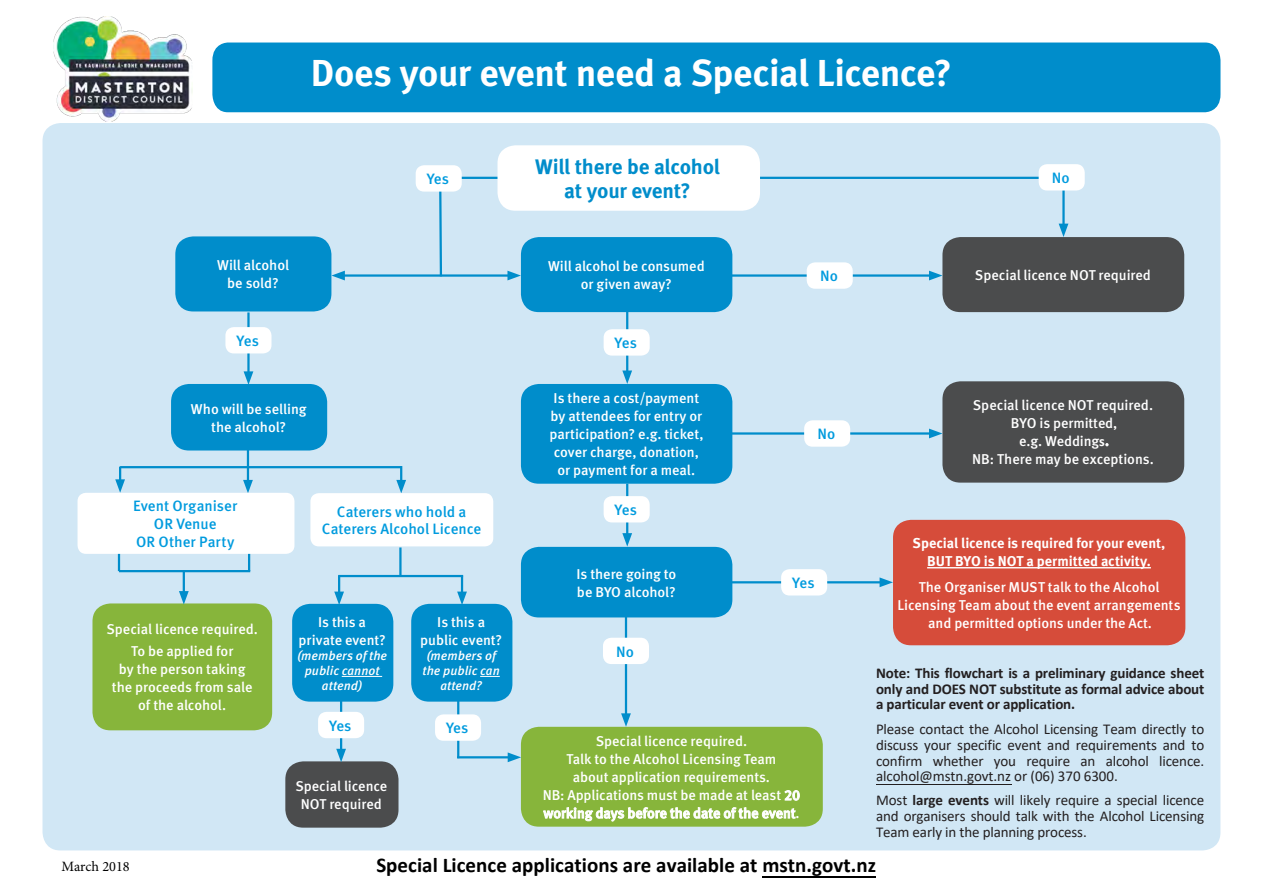
<style>
.page{position:relative;width:1263px;height:893px;background:#fff}
.page>*{position:absolute;margin:0;border:0;box-sizing:border-box;transform-origin:0 0}
.t1{font:700 37.5px "Meta Pro";letter-spacing:-.015em;color:#fff}
.t2{font:700 21px "Calibri";color:#000}
.t3{font:700 21px/24px "Meta Pro";letter-spacing:-.015em;color:#008dcb;text-align:center}
.t4{font:15px/15.8px "Calibri";letter-spacing:-.01em;color:#231f20;text-align:justify}
.t5{font:700 15px/15.8px "Calibri";letter-spacing:-.01em;color:#231f20;text-align:justify}
.t6{font:500 15px/18px "Meta Pro";color:#009bde;text-align:center}
.t7{font:500 14.25px/18px "Meta Pro";letter-spacing:-.005em;color:#fff;text-align:center}
.t8{font:700 14.25px/18px "Meta Pro";letter-spacing:-.005em;color:#fff;text-align:center}
.t9{font:14.25px "Minion Pro";color:#000}
.t10{font:italic 500 12.75px/15px "Meta Pro";color:#fff;text-align:center}
.s1{font-family:"Calibri";font-weight:700}
.s2{font-weight:700}
</style>
<div class="page">
<div style="left:43px;top:123px;width:1177px;height:727px;background:#d1e7f5;border-radius:18px"></div>
<div style="left:212px;top:43px;width:1008px;height:69px;background:#008dcb"></div>
<div style="left:942px;top:237px;width:242px;height:75px;background:#4b4c4d;border-radius:18px"></div>
<div style="left:942px;top:381px;width:242px;height:102px;background:#4b4c4d;border-radius:18px"></div>
<div style="left:893px;top:520px;width:292px;height:125px;background:#d64c3a;border-radius:18px"></div>
<div style="left:285px;top:761px;width:113px;height:67px;background:#4b4c4d;border-radius:18px"></div>
<div style="left:175px;top:236px;width:156px;height:75px;background:#008dcb;border-radius:18px"></div>
<div style="left:171px;top:384px;width:156px;height:66px;background:#008dcb;border-radius:18px"></div>
<div style="left:92px;top:603px;width:180px;height:127px;background:#87b53b;border-radius:18px"></div>
<div style="left:521px;top:727px;width:302px;height:100px;background:#87b53b;border-radius:18px"></div>
<div style="left:292px;top:604px;width:101px;height:98px;background:#008dcb;border-radius:18px"></div>
<hr style="left:342px;top:676px;width:40px;height:1px;background:#fff">
<div style="left:411px;top:604px;width:101px;height:98px;background:#008dcb;border-radius:18px"></div>
<svg style="left:480px;top:676px;width:20px;height:1px"></svg>
<div style="left:521px;top:384px;width:211px;height:100px;background:#008dcb;border-radius:18px"></div>
<div style="left:521px;top:547px;width:211px;height:70px;background:#008dcb;border-radius:18px"></div>
<svg style="left:755px;top:176px;width:313px;height:61px"></svg>
<div style="left:416px;top:165px;width:46px;height:27px;background:#fff;border-radius:9px"></div>
<div style="left:1039px;top:164px;width:46px;height:27px;background:#fff;border-radius:9px"></div>
<hr style="left:341px;top:274px;width:171px;height:3px;background:#008dcb">
<svg style="left:331px;top:271px;width:14px;height:9px"></svg>
<svg style="left:438px;top:176px;width:97px;height:104px"></svg>
<hr style="left:717px;top:274px;width:216px;height:3px;background:#008dcb">
<svg style="left:929px;top:271px;width:13px;height:9px"></svg>
<hr style="left:712px;top:432px;width:221px;height:3px;background:#008dcb">
<svg style="left:929px;top:429px;width:13px;height:9px"></svg>
<hr style="left:688px;top:581px;width:196px;height:2px;background:#008dcb">
<svg style="left:879px;top:577px;width:14px;height:10px"></svg>
<hr style="left:247px;top:312px;width:3px;height:64px;background:#008dcb">
<svg style="left:244px;top:371px;width:9px;height:13px"></svg>
<hr style="left:248px;top:550px;width:2px;height:21px;background:#008dcb">
<hr style="left:183px;top:571px;width:2px;height:24px;background:#008dcb">
<svg style="left:179px;top:591px;width:10px;height:13px"></svg>
<hr style="left:118px;top:550px;width:2px;height:21px;background:#008dcb">
<hr style="left:399px;top:547px;width:3px;height:30px;background:#008dcb">
<hr style="left:457px;top:697px;width:2px;height:61px;background:#008dcb">
<svg style="left:115px;top:467px;width:10px;height:26px"></svg>
<hr style="left:247px;top:447px;width:2px;height:37px;background:#008dcb">
<svg style="left:243px;top:480px;width:10px;height:13px"></svg>
<svg style="left:396px;top:466px;width:10px;height:27px"></svg>
<hr style="left:340px;top:698px;width:2px;height:55px;background:#008dcb">
<svg style="left:336px;top:749px;width:10px;height:13px"></svg>
<hr style="left:457px;top:756px;width:55px;height:2px;background:#008dcb">
<svg style="left:508px;top:752px;width:13px;height:10px"></svg>
<hr style="left:338px;top:575px;width:2px;height:21px;background:#008dcb">
<svg style="left:334px;top:592px;width:10px;height:12px"></svg>
<hr style="left:461px;top:575px;width:2px;height:21px;background:#008dcb">
<svg style="left:457px;top:592px;width:10px;height:12px"></svg>
<hr style="left:120px;top:466px;width:282px;height:2px;background:#008dcb">
<hr style="left:119px;top:570px;width:131px;height:2px;background:#008dcb">
<hr style="left:338px;top:575px;width:125px;height:2px;background:#008dcb">
<hr style="left:626px;top:310px;width:2px;height:65px;background:#008dcb">
<svg style="left:622px;top:370px;width:10px;height:14px"></svg>
<hr style="left:625px;top:617px;width:2px;height:100px;background:#008dcb">
<svg style="left:621px;top:713px;width:10px;height:14px"></svg>
<hr style="left:626px;top:484px;width:2px;height:53px;background:#008dcb">
<svg style="left:622px;top:533px;width:10px;height:14px"></svg>
<div style="left:521px;top:237px;width:211px;height:75px;background:#008dcb;border-radius:18px"></div>
<div style="left:807px;top:262px;width:46px;height:27px;background:#fff;border-radius:9px"></div>
<div style="left:804px;top:420px;width:46px;height:27px;background:#fff;border-radius:9px"></div>
<div style="left:603px;top:638px;width:46px;height:26px;background:#fff;border-radius:9px"></div>
<div style="left:225px;top:327px;width:46px;height:26px;background:#fff;border-radius:9px"></div>
<div style="left:318px;top:712px;width:46px;height:26px;background:#fff;border-radius:9px"></div>
<div style="left:435px;top:714px;width:46px;height:27px;background:#fff;border-radius:9px"></div>
<div style="left:78px;top:493px;width:216px;height:61px;background:#fff;border-radius:9px"></div>
<div style="left:310px;top:493px;width:183px;height:53px;background:#fff;border-radius:9px"></div>
<div style="left:604px;top:329px;width:46px;height:27px;background:#fff;border-radius:9px"></div>
<div style="left:604px;top:496px;width:46px;height:26px;background:#fff;border-radius:9px"></div>
<div style="left:781px;top:569px;width:46px;height:26px;background:#fff;border-radius:9px"></div>
<div style="left:497px;top:145px;width:263px;height:66px;background:#fff;border-radius:18px"></div>
<img style="left:54px;top:17px;width:138px;height:104px">
<hr style="left:927px;top:567px;width:224px;height:1px;background:#fff">
<hr style="left:876px;top:784px;width:135px;height:1px;background:#231f20">
<hr style="left:762px;top:876px;width:114px;height:2px;background:#000">
<p class="t1" style="left:311px;top:43px;width:643px">Does your event need a Special Licence?</p>
<p class="t3" style="left:535px;top:153px;width:186px">Will there be alcohol at your event?</p>
<p class="t6" style="left:427px;top:170px;width:24px">Yes</p>
<p class="t6" style="left:1052px;top:169px;width:19px">No</p>
<p class="t7" style="left:217px;top:257px;width:73px">Will alcohol be sold?</p>
<p class="t7" style="left:548px;top:257px;width:158px">Will alcohol be consumed or given away?</p>
<p class="t6" style="left:820px;top:267px;width:19px">No</p>
<p class="t7" style="left:975px;top:266px;width:178px">Special licence NOT required</p>
<p class="t6" style="left:236px;top:332px;width:24px">Yes</p>
<p class="t6" style="left:615px;top:334px;width:24px">Yes</p>
<p class="t7" style="left:191px;top:400px;width:117px">Who will be selling the alcohol?</p>
<p class="t7" style="left:549px;top:389px;width:156px">Is there a cost/payment by attendees for entry or participation? e.g. ticket, cover charge, donation, or payment for a meal.</p>
<p class="t6" style="left:817px;top:425px;width:19px">No</p>
<p class="t7" style="left:972px;top:396px;width:183px">Special licence NOT required.<br>BYO is permitted,<br>e.g. Wedding<span class="s1">s</span>.<br>NB: There may be exceptions.</p>
<p class="t6" style="left:133px;top:497px;width:105px">Event Organiser<br>OR Venue<br>OR Other Party</p>
<p class="t6" style="left:322px;top:504px;width:161px;line-height:16.5px">Caterers who hold a<br>Caterers Alcohol Licence</p>
<p class="t7" style="left:106px;top:620px;width:153px">Special licence required.</p>
<p class="t7" style="left:112px;top:643px;width:142px">To be applied for<br>by the person taking the proceeds from sale of the alcohol.</p>
<p class="t7" style="left:299px;top:613px;width:89px">Is this a private event?</p>
<p class="t10" style="left:297px;top:648px;width:92px">(members of the public cannot attend)</p>
<p class="t7" style="left:420px;top:613px;width:83px">Is this a public event?</p>
<p class="t10" style="left:423px;top:648px;width:79px">(members of the public can attend?</p>
<p class="t6" style="left:329px;top:717px;width:24px">Yes</p>
<p class="t6" style="left:446px;top:719px;width:24px">Yes</p>
<p class="t7" style="left:295px;top:777px;width:93px">Special licence<br>NOT required</p>
<p class="t6" style="left:615px;top:501px;width:24px">Yes</p>
<p class="t7" style="left:576px;top:565px;width:101px;text-align:left">Is there going to be BYO alcohol?</p>
<p class="t6" style="left:616px;top:642px;width:19px">No</p>
<p class="t6" style="left:792px;top:574px;width:24px">Yes</p>
<p class="t7" style="left:543px;top:732px;width:259px">Special licence required.<br>Talk to the Alcohol Licensing Team<br>about application requirements.<br>NB: Applications must be made at least 20 working days before the date of the event.</p>
<p class="t8" style="left:913px;top:533px;width:254px">Special licence is required for your event,<br>BUT BYO is NOT a permitted activity.</p>
<p class="t7" style="left:897px;top:578px;width:285px">The Organiser MUST talk to the Alcohol<br>Licensing Team about the event arrangements and permitted options under the Act.</p>
<p class="t5" style="left:876px;top:665px;width:330px">Note: This flowchart is a preliminary guidance sheet only and DOES NOT substitute as formal advice about a particular event or application.</p>
<p class="t4" style="left:876px;top:721px;width:330px">Please contact the Alcohol Licensing Team directly to discuss your specific event and requirements and to confirm whether you require an alcohol licence. alcohol@mstn.govt.nz or (06) 370 6300.</p>
<p class="t4" style="left:876px;top:792px;width:330px">Most <span class="s2">large events</span> will likely require a special licence and organisers should talk with the Alcohol Licensing Team early in the planning process.</p>
<p class="t9" style="left:61px;top:857px;width:70px">March 2018</p>
<h2 class="t2" style="left:376px;top:851px;width:501px">Special Licence applications are available at mstn.govt.nz</h2>
</div>
